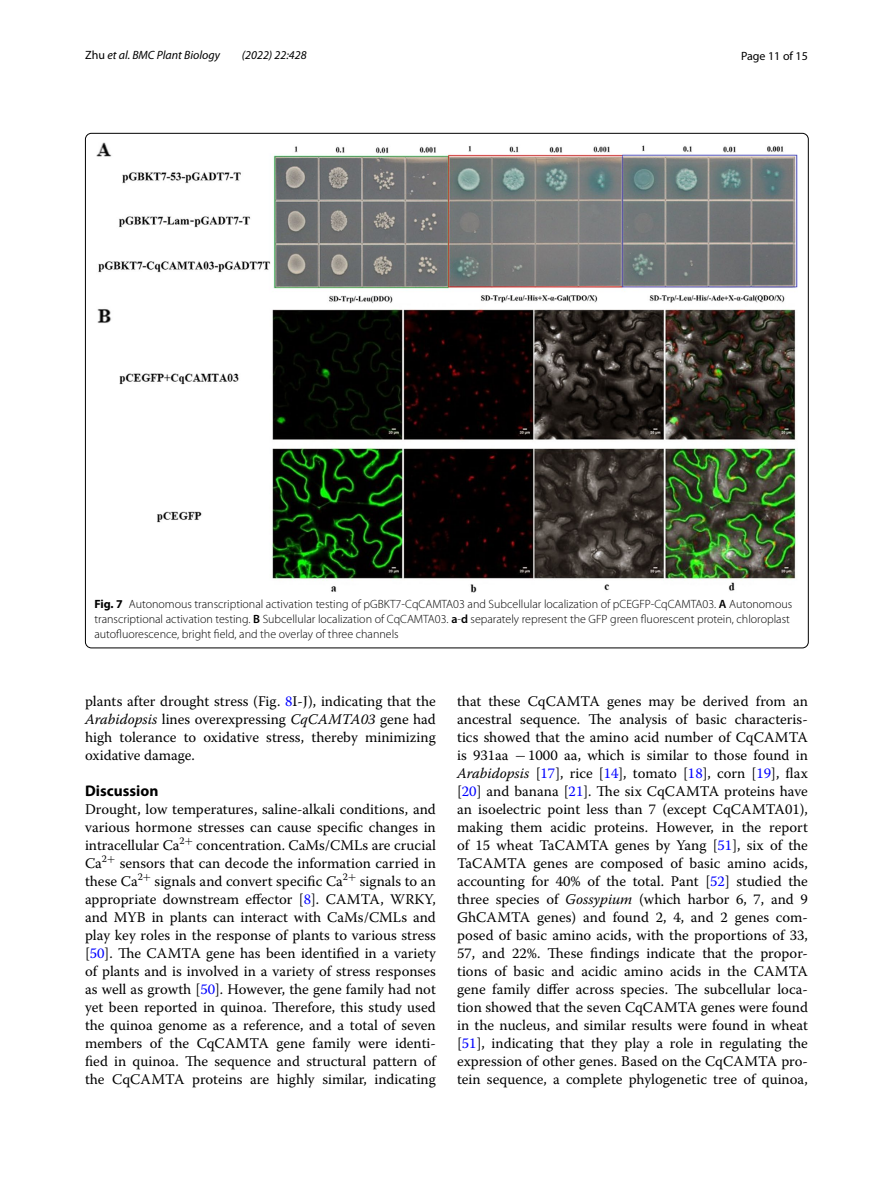
<style>
.page{position:relative;width:893px;height:1187px;background:#fff}
.page>*{position:absolute;margin:0;border:0;box-sizing:border-box;transform-origin:0 0}
.t1{font:700 15.45px "Myriad Pro";color:#000}
.t2{font:14.7px/18px "Warnock Pro";color:#000;text-align:justify}
.t3{font:300 12px/15px "Myriad Pro";color:#000}
.t4{font:italic 12px "Myriad Pro";color:#000}
.t5{font:12px "Myriad Pro";color:#000}
.s1{font-style:normal}
.s2{font-weight:700}
.s3{font-weight:600}
.s4{color:#00f}
.s5{font-style:italic}
.s6{font-family:"MTSY"}
</style>
<div class="page">
<img style="left:97px;top:142px;width:700px;height:450px">
<p class="t4" style="left:85px;top:48px;width:137px"><span class="s1">Zhu</span> et al. BMC Plant Biology</p>
<p class="t4" style="left:242px;top:48px;width:66px">(2022) 22:428</p>
<p class="t5" style="left:741px;top:48px;width:68px">Page 11 of 15</p>
<p class="t3" style="left:94px;top:596px;width:699px"><span class="s2">Fig. 7</span> Autonomous transcriptional activation testing of pGBKT7-CqCAMTA03 and Subcellular localization of pCEGFP-CqCAMTA03. <span class="s3">A</span> Autonomous transcriptional activation testing. <span class="s3">B</span> Subcellular localization of CqCAMTA03. <span class="s3">a</span>-<span class="s3">d</span> separately represent the GFP green fluorescent protein, chloroplast autofluorescence, bright field, and the overlay of three channels</p>
<p class="t2" style="left:85px;top:691px;width:352px">plants after drought stress (Fig. <span class="s4">8</span>I-J), indicating that the <span class="s5">Arabidopsis</span> lines overexpressing <span class="s5">CqCAMTA03</span> gene had high tolerance to oxidative stress, thereby minimizing oxidative damage.</p>
<p class="t1" style="left:85px;top:780px;width:75px">Discussion</p>
<p class="t2" style="left:85px;top:799px;width:352px">Drought, low temperatures, saline-alkali conditions, and various hormone stresses can cause specific changes in intracellular Ca<sup>2</sup><sup>+</sup> concentration. CaMs/CMLs are crucial Ca<sup>2</sup><sup>+</sup> sensors that can decode the information carried in these Ca<sup>2</sup><sup>+</sup> signals and convert specific Ca<sup>2</sup><sup>+</sup> signals to an appropriate downstream effector [<span class="s4">8</span>]. CAMTA, WRKY, and MYB in plants can interact with CaMs/CMLs and play key roles in the response of plants to various stress [<span class="s4">50</span>]. The CAMTA gene has been identified in a variety of plants and is involved in a variety of stress responses as well as growth [<span class="s4">50</span>]. However, the gene family had not yet been reported in quinoa. Therefore, this study used the quinoa genome as a reference, and a total of seven members of the CqCAMTA gene family were identi&shy;fied in quinoa. The sequence and structural pattern of the CqCAMTA proteins are highly similar, indicating</p>
<p class="t2" style="left:457px;top:691px;width:352px">that these CqCAMTA genes may be derived from an ancestral sequence. The analysis of basic characteris&shy;tics showed that the amino acid number of CqCAMTA is 931aa <span class="s6">−</span>1000 aa, which is similar to those found in <span class="s5">Arabidopsis</span> [<span class="s4">17</span>], rice [<span class="s4">14</span>], tomato [<span class="s4">18</span>], corn [<span class="s4">19</span>], flax [<span class="s4">20</span>] and banana [<span class="s4">21</span>]. The six CqCAMTA proteins have an isoelectric point less than 7 (except CqCAMTA01), making them acidic proteins. However, in the report of 15 wheat TaCAMTA genes by Yang [<span class="s4">51</span>], six of the TaCAMTA genes are composed of basic amino acids, accounting for 40% of the total. Pant [<span class="s4">52</span>] studied the three species of <span class="s5">Gossypium</span> (which harbor 6, 7, and 9<br>GhCAMTA genes) and found 2, 4, and 2 genes com&shy;posed of basic amino acids, with the proportions of 33, 57, and 22%. These findings indicate that the propor&shy;tions of basic and acidic amino acids in the CAMTA gene family differ across species. The subcellular loca&shy;tion showed that the seven CqCAMTA genes were found in the nucleus, and similar results were found in wheat [<span class="s4">51</span>], indicating that they play a role in regulating the expression of other genes. Based on the CqCAMTA pro&shy;tein sequence, a complete phylogenetic tree of quinoa,</p>
</div>
